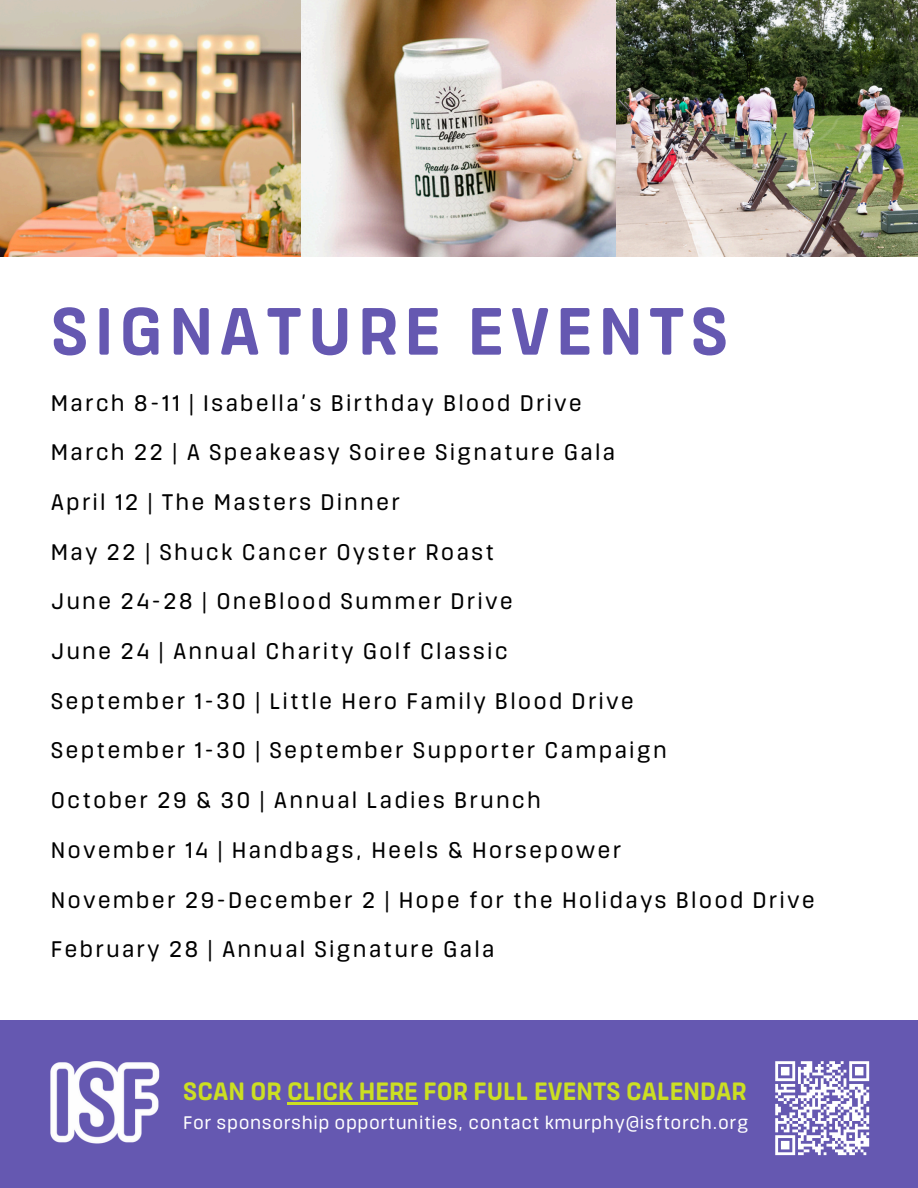
<style>
.page{position:relative;width:918px;height:1188px;background:#fff}
.page>*{position:absolute;margin:0;border:0;box-sizing:border-box;transform-origin:0 0}
.t1{font:700 66.6px "Masifa Rd";letter-spacing:.09em;color:#6558b1}
.t2{font:700 25.05px "Masifa Rd";color:#ccdf22}
.t3{font:22.5px "Masifa Rd";letter-spacing:.09em;color:#000}
.t4{font:18.15px "Masifa Rd";letter-spacing:.03em;color:#fff}
</style>
<div class="page">
<img style="left:0;top:0;width:918px;height:257px">
<div style="left:0;top:1020px;width:918px;height:168px;background:#6558b1"></div>
<svg style="left:775px;top:1061px;width:95px;height:95px"></svg>
<img style="left:51px;top:1061px;width:109px;height:82px">
<hr style="left:287px;top:1102px;width:131px;height:2px;background:#ccdf22">
<h3 class="t1" style="left:51px;top:303px;width:679px">SIGNATURE EVENTS</h3>
<h3 class="t3" style="left:51px;top:393px;width:533px">March 8-11 | Isabella’s Birthday Blood Drive</h3>
<h3 class="t3" style="left:51px;top:443px;width:566px">March 22 | A Speakeasy Soiree Signature Gala</h3>
<h3 class="t3" style="left:51px;top:493px;width:351px">April 12 | The Masters Dinner</h3>
<h3 class="t3" style="left:51px;top:542px;width:445px">May 22 | Shuck Cancer Oyster Roast</h3>
<h3 class="t3" style="left:51px;top:592px;width:464px">June 24-28 | OneBlood Summer Drive</h3>
<h3 class="t3" style="left:51px;top:642px;width:459px">June 24 | Annual Charity Golf Classic</h3>
<h3 class="t3" style="left:51px;top:691px;width:585px">September 1-30 | Little Hero Family Blood Drive</h3>
<h3 class="t3" style="left:51px;top:741px;width:618px">September 1-30 | September Supporter Campaign</h3>
<h3 class="t3" style="left:51px;top:791px;width:492px">October 29 &amp; 30 | Annual Ladies Brunch</h3>
<h3 class="t3" style="left:51px;top:840px;width:572px">November 14 | Handbags, Heels &amp; Horsepower</h3>
<h3 class="t3" style="left:51px;top:890px;width:766px">November 29-December 2 | Hope for the Holidays Blood Drive</h3>
<h2 class="t3" style="left:51px;top:940px;width:445px">February 28 | Annual Signature Gala</h2>
<p class="t2" style="left:183px;top:1080px;width:565px">SCAN OR CLICK HERE FOR FULL EVENTS CALENDAR</p>
<p class="t4" style="left:183px;top:1115px;width:567px">For sponsorship opportunities, contact kmurphy@isftorch.org</p>
</div>
